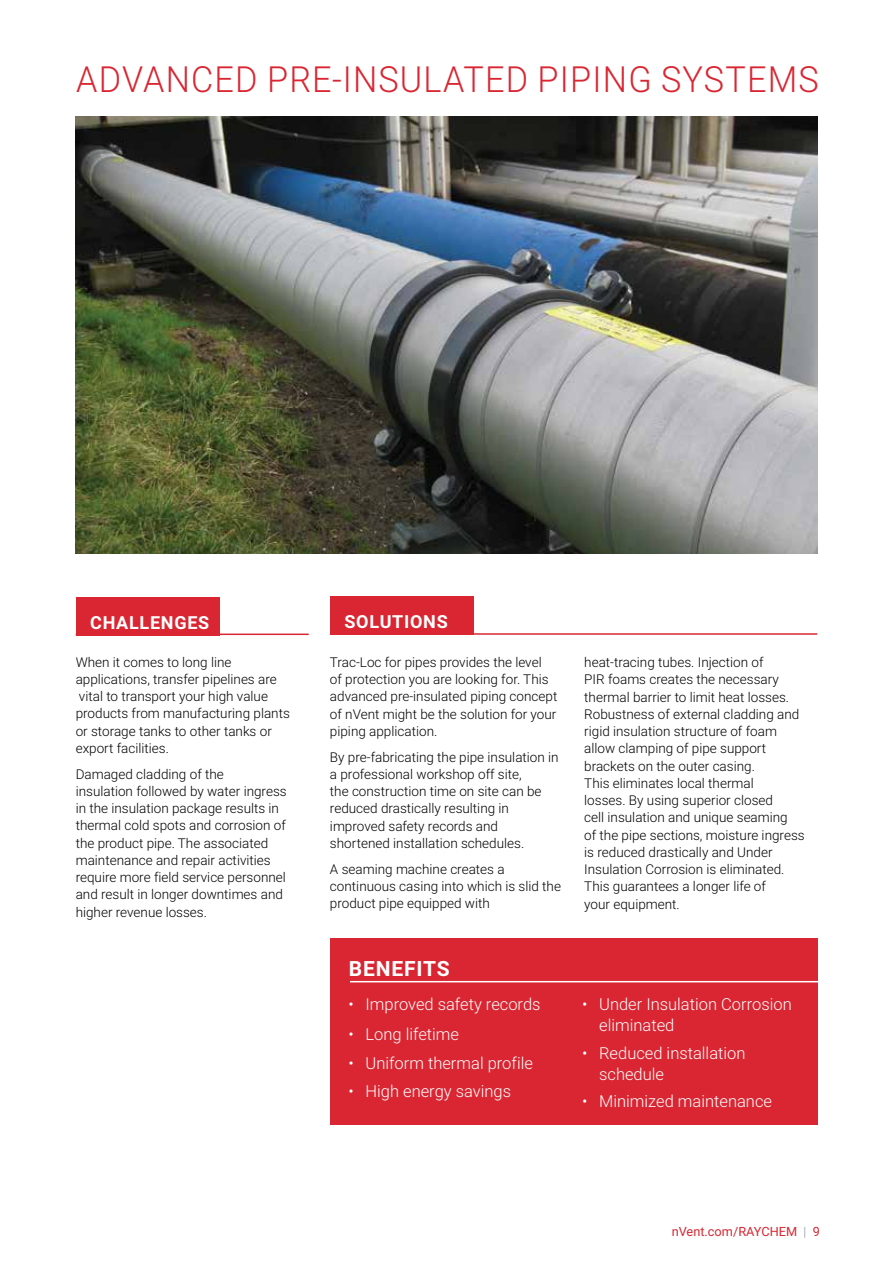
<style>
.page{position:relative;width:893px;height:1263px;background:#fff}
.page>*{position:absolute;margin:0;border:0;box-sizing:border-box;transform-origin:0 0}
.t1{font:300 36px "Roboto";letter-spacing:.035em;color:#d92632;scale:.95 1}
.t2{font:700 21px "Roboto";letter-spacing:.04em;color:#fff}
.t3{font:700 18px "Roboto";letter-spacing:.04em;color:#fff}
.t4{font:300 16.5px/21px "Roboto";color:#fff}
.t5{font:300 13.5px/17.2px "Roboto";color:#000}
.t6{font:12.75px "Roboto";color:#d92632}
.s1{font-weight:300;color:#878f98}
</style>
<div class="page">
<img style="left:76px;top:117px;width:741px;height:436px">
<hr style="left:76px;top:633px;width:233px;height:2px;background:#d92632">
<div style="left:76px;top:597px;width:144px;height:38px;background:#d92632"></div>
<div style="left:330px;top:939px;width:487px;height:186px;background:#d92632"></div>
<hr style="left:350px;top:981px;width:496px;height:1px;background:#fff">
<hr style="left:330px;top:633px;width:487px;height:2px;background:#d92632">
<div style="left:330px;top:597px;width:144px;height:38px;background:#d92632"></div>
<h1 class="t1" style="left:76px;top:54px;width:783px">ADVANCED PRE-INSULATED PIPING SYSTEMS</h1>
<h3 class="t3" style="left:90px;top:610px;width:121px">CHALLENGES</h3>
<p class="t5" style="left:76px;top:653px;width:216px">When it comes to long line applications, transfer pipelines are vital to transport your high value products from manufacturing plants or storage tanks to other tanks or export facilities.</p>
<p class="t5" style="left:76px;top:765px;width:213px">Damaged cladding of the<br>insulation followed by water ingress in the insulation package results in thermal cold spots and corrosion of the product pipe. The associated maintenance and repair activities require more field service personnel and result in longer downtimes and higher revenue losses.</p>
<h3 class="t3" style="left:344px;top:609px;width:105px">SOLUTIONS</h3>
<p class="t5" style="left:330px;top:653px;width:229px">Trac-Loc for pipes provides the level<br>of protection you are looking for. This advanced pre-insulated piping concept of nVent might be the solution for your piping application.</p>
<p class="t5" style="left:330px;top:748px;width:230px">By pre-fabricating the pipe insulation in a professional workshop off site,<br>the construction time on site can be reduced drastically resulting in improved safety records and shortened installation schedules.</p>
<p class="t5" style="left:330px;top:860px;width:233px">A seaming machine creates a continuous casing into which is slid the product pipe equipped with</p>
<h2 class="t2" style="left:349px;top:953px;width:102px">BENEFITS</h2>
<p class="t4" style="left:348px;top:993px;width:194px">• Improved safety records</p>
<p class="t4" style="left:348px;top:1023px;width:112px">• Long lifetime</p>
<p class="t4" style="left:348px;top:1052px;width:186px">• Uniform thermal profile</p>
<p class="t4" style="left:348px;top:1080px;width:164px">• High energy savings</p>
<p class="t5" style="left:584px;top:653px;width:222px">heat-tracing tubes. Injection of<br>PIR foams creates the necessary thermal barrier to limit heat losses.<br>Robustness of external cladding and rigid insulation structure of foam allow clamping of pipe support brackets on the outer casing.<br>This eliminates local thermal<br>losses. By using superior closed<br>cell insulation and unique seaming<br>of the pipe sections, moisture ingress is reduced drastically and Under<br>Insulation Corrosion is eliminated.<br>This guarantees a longer life of<br>your equipment.</p>
<p class="t4" style="left:599px;top:993px;width:194px;text-indent:-17px">• Under Insulation Corrosion eliminated</p>
<p class="t4" style="left:599px;top:1041px;width:148px;text-indent:-17px">• Reduced installation schedule</p>
<p class="t4" style="left:582px;top:1090px;width:191px">• Minimized maintenance</p>
<p class="t6" style="left:672px;top:1222px;width:150px">nVent.com/RAYCHEM <span class="s1">|</span> 9</p>
</div>
